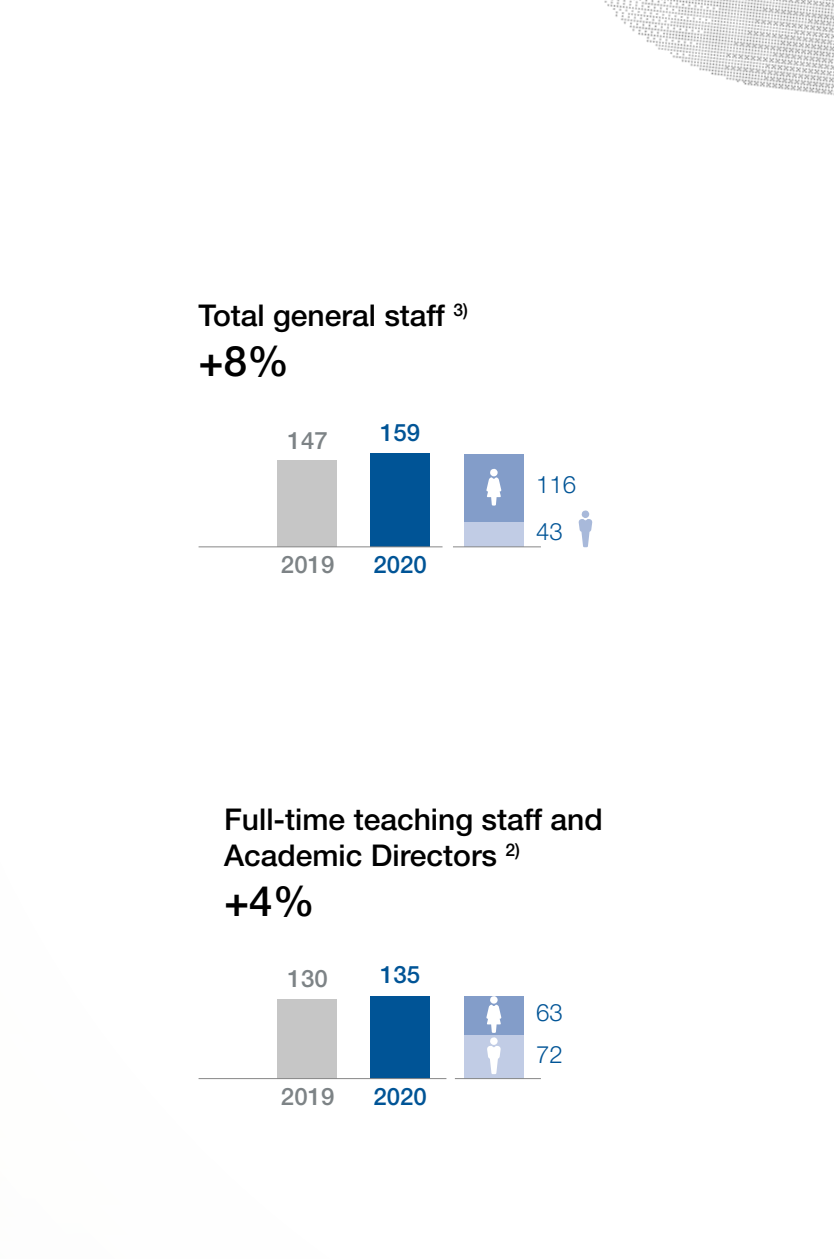
<style>
.page{position:relative;width:834px;height:1259px;background:#fff}
.page>*{position:absolute;margin:0;border:0;box-sizing:border-box;transform-origin:0 0}
.t1{font:500 42px "Helvetica Neue LT Pro";color:#000}
.t2{font:500 30px/36px "Helvetica Neue LT Pro";color:#000}
.t3{font:500 24px "Helvetica Neue LT Pro";color:#7d8386}
.t4{font:500 24px "Helvetica Neue LT Pro";color:#005496}
.t5{font:300 24px "Helvetica Neue LT Pro";color:#005496}
</style>
<div class="page">
<div style="left:370px;top:453px;width:60px;height:94px;background:#005496"></div>
<div style="left:464px;top:521px;width:59px;height:26px;background:#c1cce5"></div>
<div style="left:464px;top:453px;width:59px;height:68px;background:#839dc9"></div>
<div style="left:277px;top:460px;width:59px;height:87px;background:#c6c6c6"></div>
<hr style="left:198px;top:546px;width:244px;height:1px;background:#878787">
<svg style="left:486px;top:468px;width:15px;height:37px"></svg>
<svg style="left:578px;top:510px;width:14px;height:37px"></svg>
<hr style="left:453px;top:546px;width:88px;height:1px;background:#878787">
<div style="left:370px;top:996px;width:60px;height:82px;background:#005496"></div>
<div style="left:464px;top:1034px;width:59px;height:44px;background:#c1cce5"></div>
<div style="left:464px;top:996px;width:59px;height:38px;background:#839dc9"></div>
<div style="left:277px;top:999px;width:59px;height:79px;background:#c6c6c6"></div>
<hr style="left:198px;top:1078px;width:248px;height:1px;background:#878787">
<svg style="left:486px;top:996px;width:15px;height:78px"></svg>
<hr style="left:455px;top:1078px;width:86px;height:1px;background:#878787">
<img style="left:604px;top:0;width:229px;height:95px">
<p class="t2" style="left:198px;top:296px;width:271px">Total general staff <sup>3)</sup></p>
<h1 class="t1" style="left:198px;top:336px;width:92px">+8%</h1>
<p class="t3" style="left:287px;top:426px;width:42px">147</p>
<p class="t4" style="left:380px;top:418px;width:42px">159</p>
<p class="t3" style="left:281px;top:550px;width:55px">2019</p>
<p class="t4" style="left:373px;top:550px;width:55px">2020</p>
<p class="t5" style="left:536px;top:470px;width:42px">116</p>
<p class="t5" style="left:536px;top:517px;width:28px">43</p>
<p class="t2" style="left:224px;top:801px;width:380px">Full-time teaching staff and<br>Academic Directors <sup>2)</sup></p>
<h1 class="t1" style="left:224px;top:876px;width:92px">+4%</h1>
<p class="t3" style="left:287px;top:964px;width:42px">130</p>
<p class="t3" style="left:281px;top:1082px;width:55px">2019</p>
<p class="t4" style="left:380px;top:960px;width:42px">135</p>
<p class="t4" style="left:373px;top:1082px;width:55px">2020</p>
<p class="t5" style="left:536px;top:997px;width:28px">63</p>
<p class="t5" style="left:536px;top:1039px;width:28px">72</p>
</div>
